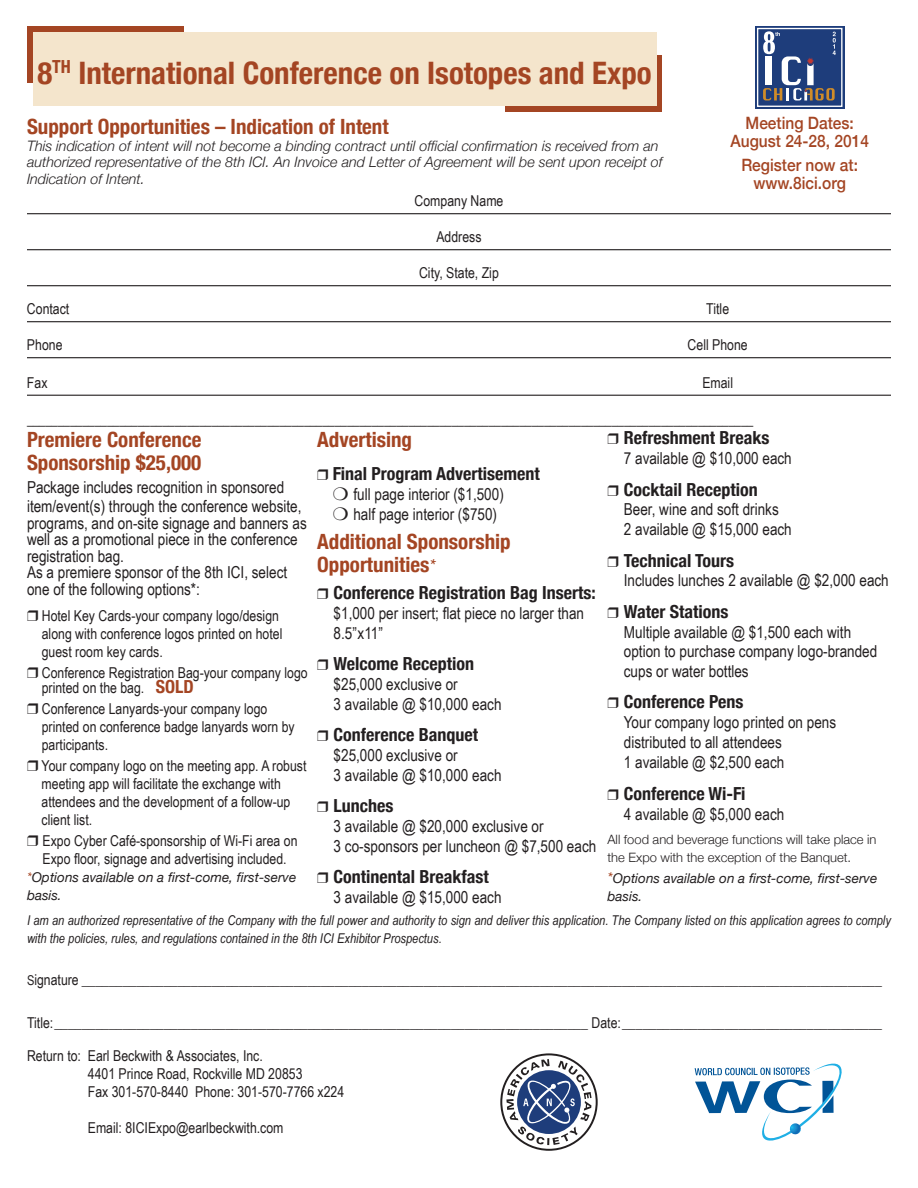
<style>
.page{position:relative;width:918px;height:1188px;background:#fff}
.page>*{position:absolute;margin:0;border:0;box-sizing:border-box;transform-origin:0 0}
.t1{font:700 condensed 30.9px "Helvetica Neue";color:#a44523}
.t2{font:700 condensed 21px/22.5px "Helvetica Neue";color:#a44523}
.t3{font:700 condensed 18px "Helvetica Neue";color:#231f20}
.t4{font:700 condensed 18px "Helvetica Neue";color:#a44523}
.t5{font:500 16.95px/18px "Helvetica Neue";color:#a44523;text-align:center;scale:.91 1}
.t6{font:16.5px/19.8px "Arial Narrow";color:#231f20}
.t7{font:15px/18px "Arial Narrow";color:#231f20}
.t8{font:italic 300 14.4px/16.5px "Helvetica Neue";color:#231f20}
.t9{font:italic 13.5px/18px "Arial Narrow";color:#231f20}
.t10{font:italic 13.5px/18px "Helvetica Neue";color:#231f20}
.t11{font:300 12.9px/17.4px "Helvetica Neue";color:#231f20}
.s1{color:#a44523}
.s2{font-weight:400;font-style:italic;font-stretch:normal;font-size:18px}
.s3{font-size:15px;color:#a44523}
.s4{font-size:13.5px}
</style>
<div class="page">
<svg style="left:500px;top:1053px;width:98px;height:98px"></svg>
<svg style="left:695px;top:1064px;width:147px;height:77px"></svg>
<div style="left:506px;top:55px;width:156px;height:57px;background:#a44523"></div>
<div style="left:27px;top:26px;width:157px;height:57px;background:#a44523"></div>
<div style="left:33px;top:32px;width:623px;height:74px;background:#f4e5cc"></div>
<svg style="left:755px;top:26px;width:89px;height:83px"></svg>
<div style="left:758px;top:29px;width:84px;height:77px;background:#1e3d7b"></div>
<div style="left:757px;top:28px;width:86px;height:79px;border:1px solid #fff"></div>
<svg style="left:763px;top:31px;width:73px;height:69px"></svg>
<hr style="left:27px;top:213px;width:864px;height:1px;background:#231f20">
<hr style="left:27px;top:249px;width:864px;height:1px;background:#231f20">
<hr style="left:27px;top:285px;width:864px;height:1px;background:#231f20">
<hr style="left:27px;top:321px;width:864px;height:1px;background:#231f20">
<hr style="left:27px;top:357px;width:864px;height:1px;background:#231f20">
<hr style="left:27px;top:395px;width:864px;height:1px;background:#231f20">
<h1 class="t1" style="left:37px;top:47px;width:616px">8<sup>TH</sup> International Conference on Isotopes and Expo</h1>
<h2 class="t2" style="left:27px;top:114px;width:363px">Support Opportunities – Indication of Intent</h2>
<p class="t8" style="left:27px;top:137px;width:637px">This indication of intent will not become a binding contract until official confirmation is received from an authorized representative of the 8th ICI. An Invoice and Letter of Agreement will be sent upon receipt of<br>Indication of Intent.</p>
<p class="t7" style="left:415px;top:192px;width:90px">Company Name</p>
<p class="t7" style="left:436px;top:228px;width:47px">Address</p>
<p class="t7" style="left:419px;top:264px;width:81px">City, State, Zip</p>
<p class="t5" style="left:730px;top:113px;width:154px">Meeting Dates:<br>August 24-28, 2014</p>
<p class="t5" style="left:741px;top:155px;width:130px">Register now at: www.8ici.org</p>
<p class="t7" style="left:27px;top:300px;width:44px">Contact</p>
<p class="t7" style="left:706px;top:300px;width:24px">Title</p>
<p class="t7" style="left:27px;top:336px;width:37px">Phone</p>
<p class="t7" style="left:688px;top:336px;width:62px">Cell Phone</p>
<p class="t7" style="left:27px;top:373px;width:22px">Fax</p>
<p class="t7" style="left:702px;top:373px;width:32px">Email</p>
<p class="t9" style="left:27px;top:411px;width:728px">______________________________________________________________________________________________________________________</p>
<h2 class="t2" style="left:27px;top:427px;width:176px">Premiere Conference<br>Sponsorship $25,000</h2>
<p class="t6" style="left:27px;top:476px;width:276px">Package includes recognition in sponsored item/event(s) through the conference website,</p>
<p class="t6" style="left:27px;top:514px;width:281px;line-height:16.5px">programs, and on-site signage and banners as well as a promotional piece in the conference registration bag.<br>As a premiere sponsor of the 8th ICI, select one of the following options*:</p>
<p class="t7" style="left:42px;top:606px;width:242px;text-indent:-15px">❒ Hotel Key Cards-your company logo/design along with conference logos printed on hotel guest room key cards.</p>
<p class="t7" style="left:42px;top:665px;width:267px;line-height:15px;text-indent:-15px">❒ Conference Registration Bag-your company logo printed on the bag.</p>
<p class="t7" style="left:42px;top:699px;width:254px;text-indent:-15px">❒ Conference Lanyards-your company logo printed on conference badge lanyards worn by participants.</p>
<p class="t7" style="left:42px;top:756px;width:266px;text-indent:-15px">❒ Your company logo on the meeting app. A robust meeting app will facilitate the exchange with attendees and the development of a follow-up client list.</p>
<p class="t7" style="left:27px;top:831px;width:272px;text-align:center">❒ Expo Cyber Café-sponsorship of Wi-Fi area on<br>Expo floor, signage and advertising included.</p>
<p class="t10" style="left:27px;top:869px;width:271px"><span class="s1">*</span>Options available on a first-come, first-serve basis.</p>
<p class="t4" style="left:156px;top:672px;width:40px">SOLD</p>
<h2 class="t2" style="left:317px;top:427px;width:96px">Advertising</h2>
<p class="t3" style="left:317px;top:459px;width:224px">❒ Final Program Advertisement</p>
<p class="t6" style="left:333px;top:484px;width:173px">❍ full page interior ($1,500) ❍ half page interior ($750)</p>
<h2 class="t2" style="left:317px;top:529px;width:195px">Additional Sponsorship<br>Opportunities<span class="s2">*</span></h2>
<p class="t3" style="left:317px;top:578px;width:280px">❒ Conference Registration Bag Inserts:</p>
<p class="t6" style="left:334px;top:603px;width:252px">$1,000 per insert; flat piece no larger than<br>8.5”x11”</p>
<p class="t3" style="left:317px;top:649px;width:158px">❒ Welcome Reception</p>
<p class="t6" style="left:334px;top:674px;width:169px">$25,000 exclusive or<br>3 available @ $10,000 each</p>
<p class="t3" style="left:317px;top:720px;width:162px">❒ Conference Banquet</p>
<p class="t6" style="left:334px;top:745px;width:169px">$25,000 exclusive or<br>3 available @ $10,000 each</p>
<p class="t3" style="left:317px;top:791px;width:78px">❒ Lunches</p>
<p class="t6" style="left:334px;top:816px;width:264px">3 available @ $20,000 exclusive or<br>3 co-sponsors per luncheon @ $7,500 each</p>
<p class="t3" style="left:317px;top:862px;width:173px">❒ Continental Breakfast</p>
<p class="t6" style="left:334px;top:887px;width:169px">3 available @ $15,000 each</p>
<p class="t3" style="left:608px;top:423px;width:163px">❒ Refreshment Breaks</p>
<p class="t6" style="left:624px;top:448px;width:169px">7 available @ $10,000 each</p>
<p class="t3" style="left:608px;top:474px;width:152px">❒ Cocktail Reception</p>
<p class="t6" style="left:624px;top:499px;width:169px">Beer, wine and soft drinks<br>2 available @ $15,000 each</p>
<p class="t3" style="left:608px;top:545px;width:128px">❒ Technical Tours</p>
<p class="t6" style="left:624px;top:570px;width:266px">Includes lunches 2 available @ $2,000 each</p>
<p class="t3" style="left:608px;top:596px;width:122px">❒ Water Stations</p>
<p class="t6" style="left:624px;top:621px;width:255px">Multiple available @ $1,500 each with option to purchase company logo-branded cups or water bottles</p>
<p class="t3" style="left:608px;top:687px;width:138px">❒ Conference Pens</p>
<p class="t6" style="left:624px;top:712px;width:214px">Your company logo printed on pens distributed to all attendees<br>1 available @ $2,500 each</p>
<p class="t3" style="left:608px;top:779px;width:139px">❒ Conference Wi-Fi</p>
<p class="t6" style="left:624px;top:804px;width:162px">4 available @ $5,000 each</p>
<p class="t11" style="left:608px;top:830px;width:271px">All food and beverage functions will take place in the Expo with the exception of the Banquet.</p>
<p class="t10" style="left:608px;top:869px;width:271px;line-height:18.6px"><span class="s3">*</span>Options available on a first-come, first-serve basis.</p>
<p class="t9" style="left:27px;top:911px;width:865px">I am an authorized representative of the Company with the full power and authority to sign and deliver this application. The Company listed on this application agrees to comply with the policies, rules, and regulations contained in the 8th ICI Exhibitor Prospectus.</p>
<p class="t7" style="left:27px;top:970px;width:857px"><span class="s4">S</span>ignature _____________________________________________________________________________________________________________________</p>
<p class="t7" style="left:27px;top:1013px;width:857px">Title:______________________________________________________________________________ Date:______________________________________</p>
<p class="t7" style="left:88px;top:1046px;width:258px;text-indent:-61px">Return to: Earl Beckwith &amp; Associates, Inc.<br>4401 Prince Road, Rockville MD 20853<br>Fax 301-570-8440 Phone: 301-570-7766 x224</p>
<p class="t7" style="left:88px;top:1118px;width:197px">Email: 8ICIExpo@earlbeckwith.com</p>
</div>
